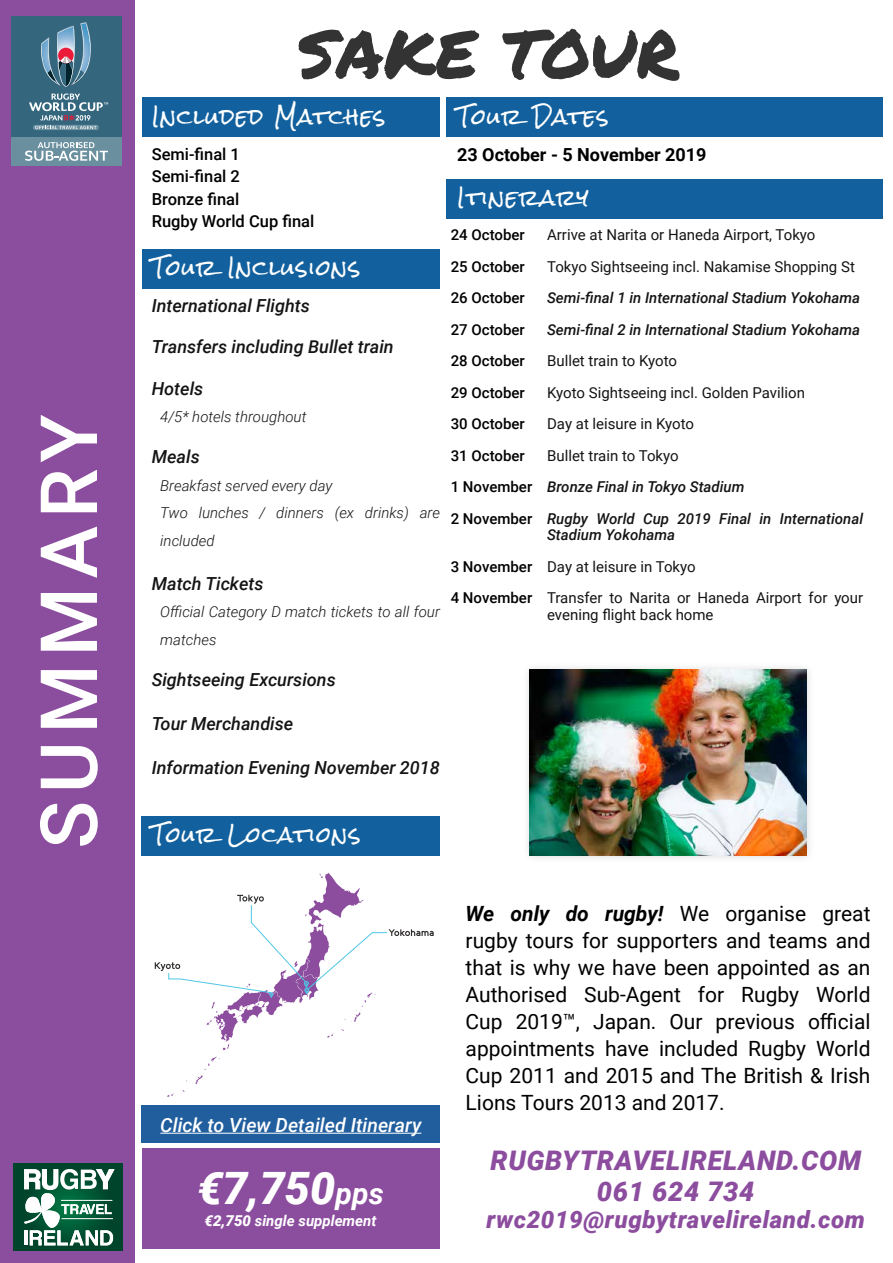
<style>
.page{position:relative;width:893px;height:1263px;background:#fff}
.page>*{position:absolute;margin:0;border:0;box-sizing:border-box;transform-origin:0 0}
.t1{font:500 79.05px "Roboto";letter-spacing:.1em;color:#fff}
.t2{font:67.05px "Permanent Marker";color:#333334}
.t3{font:italic 900 44.55px "Roboto";color:#fff}
.t4{font:italic 900 27px/30.5px "Roboto";letter-spacing:.025em;color:#8c4d9e;text-align:center}
.t5{font:italic 900 24px "Roboto";letter-spacing:.025em;color:#8c4d9e}
.t6{font:21px/27px "Roboto";color:#000;text-align:justify}
.t7{font:21px "Rock Salt";letter-spacing:.05em;color:#fff}
.t8{font:italic 500 19.5px "Roboto";color:#fff}
.t9{font:italic 500 18px "Roboto";color:#141414}
.t10{font:700 18px "Roboto";color:#000}
.t11{font:500 16.5px/22.5px "Roboto";color:#000}
.t12{font:15px/31.5px "Roboto";color:#141414}
.t13{font:italic 500 15px/31.5px "Roboto";color:#141414}
.t14{font:italic 300 15px/27.6px "Roboto";color:#141414}
.t15{font:500 15px/31.5px "Roboto";color:#000;text-align:justify}
.t16{font:italic 700 15px "Roboto";color:#fff}
.s1{font-weight:700;font-size:30px}
.s2{font-weight:900}
.s3{font-weight:700;font-style:italic}
</style>
<div class="page">
<div style="left:0;top:0;width:135px;height:1263px;background:#8b4d9e"></div>
<div style="left:11px;top:16px;width:110px;height:150px;background:#34667e"></div>
<div style="left:11px;top:137px;width:110px;height:29px;background:#6a8f9f"></div>
<svg style="left:25px;top:142px;width:83px;height:19px"></svg>
<div style="left:33px;top:125px;width:66px;height:5px;background:#6a8f9f;border-radius:2px"></div>
<svg style="left:29px;top:93px;width:79px;height:36px"></svg>
<svg style="left:41px;top:22px;width:50px;height:65px"></svg>
<div style="left:13px;top:1163px;width:109px;height:87px;background:#00442c"></div>
<svg style="left:24px;top:1169px;width:90px;height:76px"></svg>
<hr style="left:61px;top:1200px;width:51px;height:1px;background:#fff">
<hr style="left:62px;top:1218px;width:51px;height:1px;background:#fff">
<div style="left:142px;top:98px;width:298px;height:39px;background:#12619e"></div>
<div style="left:142px;top:249px;width:298px;height:39px;background:#12619e"></div>
<div style="left:446px;top:98px;width:437px;height:39px;background:#12619e"></div>
<div style="left:446px;top:179px;width:437px;height:40px;background:#12619e"></div>
<div style="left:142px;top:816px;width:298px;height:39px;background:#12619e"></div>
<svg style="left:167px;top:1056px;width:53px;height:41px"></svg>
<svg style="left:155px;top:872px;width:279px;height:178px"></svg>
<div style="left:142px;top:1148px;width:297px;height:100px;background:#8b4d9e"></div>
<div style="left:521px;top:661px;width:294px;height:203px;background:#000;opacity:.15"></div>
<img style="left:530px;top:670px;width:276px;height:185px">
<div style="left:142px;top:1105px;width:298px;height:38px;background:#215e9e"></div>
<hr style="left:160px;top:1133px;width:261px;height:1px;background:#fff">
<h1 class="t1" style="left:13px;top:849px;width:436px;rotate:-90deg">SUMMARY</h1>
<h2 class="t2" style="left:298px;top:4px;width:383px">SAKE TOUR</h2>
<p class="t7" style="left:152px;top:105px;width:235px">Included Matches</p>
<p class="t7" style="left:457px;top:105px;width:153px">Tour Dates</p>
<p class="t11" style="left:152px;top:142px;width:164px">Semi-final 1<br>Semi-final 2<br>Bronze final<br>Rugby World Cup final</p>
<p class="t10" style="left:457px;top:142px;width:251px">23 October - 5 November 2019</p>
<p class="t15" style="left:451px;top:219px;width:76px">24 October 25 October 26 October 27 October 28 October 29 October 30 October 31 October</p>
<p class="t7" style="left:457px;top:187px;width:133px">Itinerary</p>
<p class="t12" style="left:547px;top:219px;width:309px">Arrive at Narita or Haneda Airport, Tokyo<br>Tokyo Sightseeing incl. Nakamise Shopping St</p>
<p class="t13" style="left:547px;top:282px;width:315px">Semi-final 1 in International Stadium Yokohama<br>Semi-final 2 in International Stadium Yokohama</p>
<p class="t12" style="left:547px;top:345px;width:259px">Bullet train to Kyoto<br>Kyoto Sightseeing incl. Golden Pavilion<br>Day at leisure in Kyoto<br>Bullet train to Tokyo</p>
<p class="t13" style="left:547px;top:470px;width:318px">Bronze Final in Tokyo Stadium<br>Rugby World Cup 2019 Final in International</p>
<p class="t13" style="left:547px;top:518px;width:130px">Stadium Yokohama</p>
<p class="t12" style="left:547px;top:550px;width:318px">Day at leisure in Tokyo<br>Transfer to Narita or Haneda Airport for your</p>
<p class="t12" style="left:547px;top:598px;width:168px">evening flight back home</p>
<p class="t7" style="left:152px;top:256px;width:210px">Tour Inclusions</p>
<p class="t9" style="left:152px;top:293px;width:160px">International Flights</p>
<p class="t9" style="left:152px;top:334px;width:243px">Transfers including Bullet train</p>
<p class="t9" style="left:152px;top:375px;width:53px">Hotels</p>
<p class="t14" style="left:160px;top:402px;width:148px">4/5* hotels throughout</p>
<p class="t9" style="left:152px;top:444px;width:49px">Meals</p>
<p class="t14" style="left:160px;top:471px;width:281px">Breakfast served every day<br>Two lunches / dinners (ex drinks) are included</p>
<p class="t9" style="left:152px;top:571px;width:113px">Match Tickets</p>
<p class="t14" style="left:160px;top:598px;width:281px">Official Category D match tickets to all four matches</p>
<p class="t9" style="left:152px;top:667px;width:186px">Sightseeing Excursions</p>
<p class="t9" style="left:152px;top:711px;width:143px">Tour Merchandise</p>
<p class="t9" style="left:152px;top:755px;width:290px">Information Evening November 2018</p>
<p class="t15" style="left:451px;top:470px;width:83px">1 November</p>
<p class="t15" style="left:451px;top:502px;width:83px">2 November</p>
<p class="t15" style="left:451px;top:550px;width:83px">3 November<br>4 November</p>
<p class="t7" style="left:152px;top:823px;width:211px">Tour Locations</p>
<p class="t8" style="left:160px;top:1111px;width:262px">Click to View Detailed Itinerary</p>
<h3 class="t3" style="left:197px;top:1157px;width:188px">€7,750<span class="s1">pps</span></h3>
<p class="t16" style="left:205px;top:1210px;width:173px"><span class="s2">€2,750</span> single supplement</p>
<p class="t6" style="left:466px;top:899px;width:406px"><span class="s3">We only do rugby!</span> We organise great rugby tours for supporters and teams and that is why we have been appointed as an Authorised Sub-Agent for Rugby World Cup 2019™, Japan. Our previous official appointments have included Rugby World Cup 2011 and 2015 and The British &amp; Irish Lions Tours 2013 and 2017.</p>
<p class="t4" style="left:490px;top:1144px;width:372px">RUGBYTRAVELIRELAND.COM<br>061 624 734</p>
<p class="t5" style="left:486px;top:1203px;width:380px">rwc2019@rugbytravelireland.com</p>
</div>
